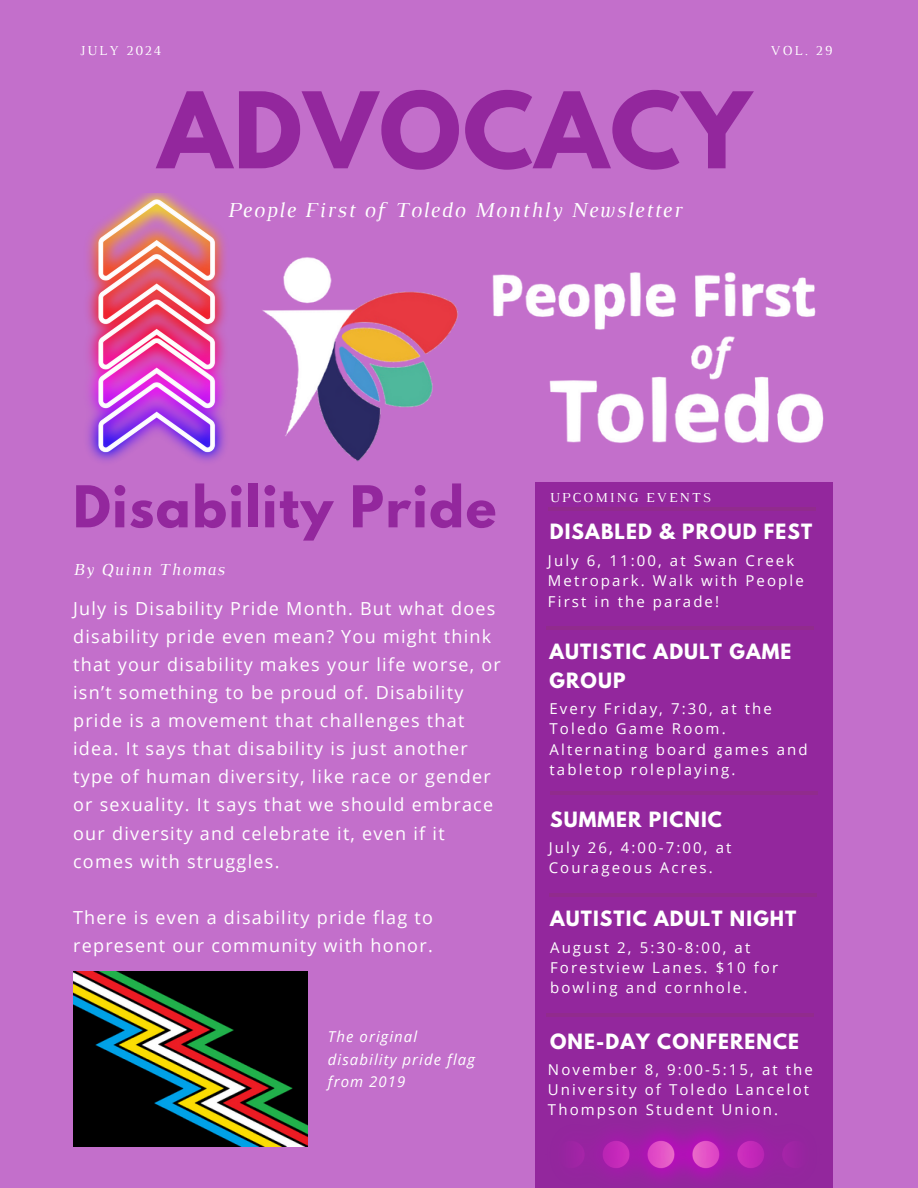
<style>
.page{position:relative;width:918px;height:1188px;background:#c36fcb}
.page>*{position:absolute;margin:0;border:0;box-sizing:border-box;transform-origin:0 0}
.t1{font:700 93.45px "League Spartan";letter-spacing:.02em;color:#93279d}
.t2{font:700 51px "League Spartan";letter-spacing:.03em;color:#93279d}
.t3{font:italic 21.75px "Luthier";letter-spacing:.07em;color:#fff}
.t4{font:700 18.75px/29.2px "League Spartan";letter-spacing:.06em;color:#fff}
.t5{font:18px/28.2px "Open Sans";letter-spacing:.07em;color:#fff}
.t6{font:italic 17.1px "Luthier";letter-spacing:.07em;color:#fff}
.t7{font:15px/20.2px "Open Sans";letter-spacing:.14em;color:#fff}
.t8{font:italic 15px/22.5px "Open Sans";letter-spacing:.07em;color:#fff}
.t9{font:13.95px "Luthier";letter-spacing:.14em;color:#fff}
</style>
<div class="page">
<div style="left:535px;top:483px;width:297px;height:705px;background:#93279d"></div>
<hr style="left:546px;top:627px;width:268px;height:3px;background:#894736">
<hr style="left:550px;top:791px;width:268px;height:4px;background:#912b8d">
<hr style="left:548px;top:508px;width:268px;height:3px;background:#894736">
<hr style="left:546px;top:1013px;width:268px;height:3px;background:#894736">
<hr style="left:549px;top:893px;width:267px;height:3px;background:#894736">
<img style="left:262px;top:257px;width:562px;height:205px">
<img style="left:87px;top:194px;width:139px;height:267px">
<img style="left:73px;top:971px;width:234px;height:176px">
<img style="left:573px;top:1130px;width:221px;height:49px">
<h5 class="t9" style="left:80px;top:46px;width:83px">JULY 2024</h5>
<h5 class="t9" style="left:770px;top:46px;width:64px">VOL. 29</h5>
<p class="t1" style="left:158px;top:84px;width:594px">ADVOCACY</p>
<p class="t3" style="left:227px;top:202px;width:456px">People First of Toledo Monthly Newsletter</p>
<p class="t2" style="left:73px;top:481px;width:425px">Disability Pride</p>
<p class="t6" style="left:73px;top:563px;width:153px">By Quinn Thomas</p>
<h2 class="t5" style="left:73px;top:593px;width:429px">July is Disability Pride Month. But what does disability pride even mean? You might think that your disability makes your life worse, or isn’t something to be proud of. Disability pride is a movement that challenges that idea. It says that disability is just another type of human diversity, like race or gender or sexuality. It says that we should embrace our diversity and celebrate it, even if it comes with struggles.</h2>
<h5 class="t5" style="left:73px;top:903px;width:361px">There is even a disability pride flag to represent our community with honor.</h5>
<p class="t8" style="left:328px;top:1025px;width:148px">The original disability pride flag from 2019</p>
<h4 class="t9" style="left:550px;top:493px;width:163px">UPCOMING EVENTS</h4>
<p class="t4" style="left:550px;top:520px;width:264px">DISABLED &amp; PROUD FEST</p>
<h4 class="t7" style="left:548px;top:550px;width:257px">July 6, 11:00, at Swan Creek<br>Metropark. Walk with People<br>First in the parade!</h4>
<p class="t4" style="left:550px;top:639px;width:243px">AUTISTIC ADULT GAME<br>GROUP</p>
<p class="t7" style="left:550px;top:698px;width:260px">Every Friday, 7:30, at the<br>Toledo Game Room.<br>Alternating board games and tabletop roleplaying.</p>
<h6 class="t4" style="left:550px;top:807px;width:173px">SUMMER PICNIC</h6>
<p class="t7" style="left:549px;top:837px;width:184px">July 26, 4:00-7:00, at<br>Courageous Acres.</p>
<h4 class="t4" style="left:550px;top:907px;width:248px">AUTISTIC ADULT NIGHT</h4>
<h4 class="t7" style="left:550px;top:937px;width:230px">August 2, 5:30-8:00, at<br>Forestview Lanes. $10 for bowling and cornhole.</h4>
<p class="t4" style="left:550px;top:1029px;width:250px">ONE-DAY CONFERENCE</p>
<h4 class="t7" style="left:548px;top:1059px;width:267px">November 8, 9:00-5:15, at the<br>University of Toledo Lancelot<br>Thompson Student Union.</h4>
</div>
